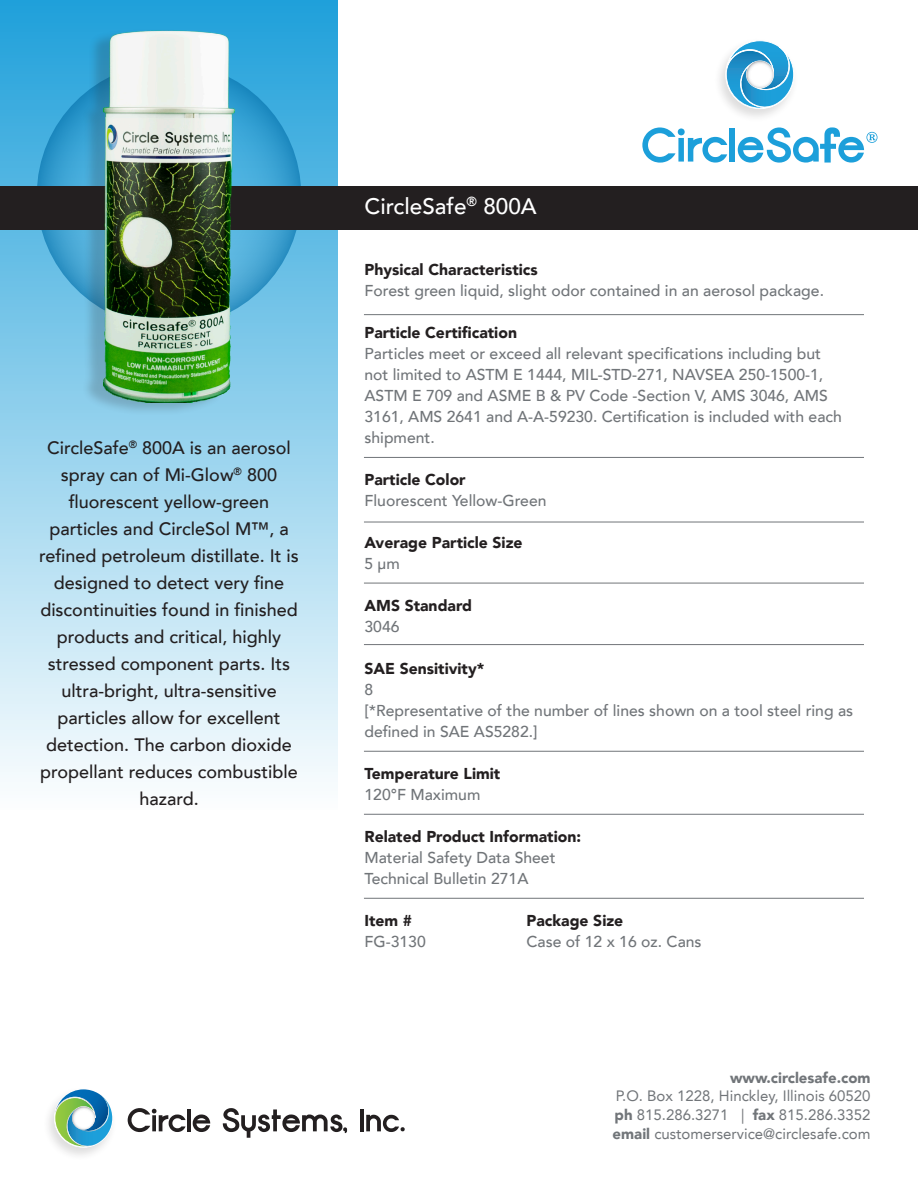
<style>
.page{position:relative;width:918px;height:1188px;background:#fff}
.page>*{position:absolute;margin:0;border:0;box-sizing:border-box;transform-origin:0 0}
.t1{font:500 22.5px "Avenir LT";color:#fff}
.t2{font:500 18px/27px "Avenir LT";color:#231f20;text-align:center}
.t3{font:500 15.75px/21px "Avenir LT";color:#717579}
.t4{font:900 15.75px "Avenir LT Std";color:#231f20}
.t5{font:15px "Avenir LT";color:#717579}
.t6{font:900 15px "Avenir LT Std";color:#717579}
.s1{font-family:"Avenir LT Std";font-weight:900}
</style>
<div class="page">
<div style="left:0;top:0;width:338px;height:810px;background:linear-gradient(to bottom,#1fa0da,#fcfefe)"></div>
<svg style="left:37px;top:63px;width:264px;height:264px;background:#379dce"></svg>
<div style="left:0;top:186px;width:918px;height:43px;background:#231f20"></div>
<div style="left:82px;top:28px;width:147px;height:388px;background:#231f20;opacity:.2"></div>
<img style="left:103px;top:30px;width:132px;height:372px">
<svg style="left:128px;top:1108px;width:58px;height:24px"></svg>
<hr style="left:187px;top:1109px;width:4px;height:22px;background:#231f20">
<svg style="left:193px;top:1115px;width:17px;height:17px"></svg>
<svg style="left:223px;top:1108px;width:124px;height:30px"></svg>
<hr style="left:360px;top:1109px;width:4px;height:22px;background:#231f20">
<svg style="left:366px;top:1115px;width:39px;height:17px"></svg>
<div style="left:42px;top:1086px;width:75px;height:75px;background:#231f20;opacity:.15"></div>
<svg style="left:55px;top:1089px;width:57px;height:59px"></svg>
<svg style="left:642px;top:127px;width:85px;height:36px"></svg>
<div style="left:729px;top:129px;width:6px;height:33px;background:#1c9fda"></div>
<svg style="left:738px;top:127px;width:140px;height:36px"></svg>
<div style="left:713px;top:37px;width:86px;height:86px;background:#231f20;opacity:.15"></div>
<svg style="left:725px;top:41px;width:69px;height:69px"></svg>
<hr style="left:364px;top:314px;width:500px;height:1px;background:#717579">
<hr style="left:364px;top:457px;width:500px;height:1px;background:#717579">
<hr style="left:364px;top:522px;width:500px;height:1px;background:#717579">
<hr style="left:364px;top:583px;width:500px;height:1px;background:#717579">
<hr style="left:364px;top:644px;width:500px;height:1px;background:#717579">
<hr style="left:364px;top:751px;width:500px;height:1px;background:#717579">
<hr style="left:364px;top:814px;width:500px;height:1px;background:#717579">
<hr style="left:364px;top:898px;width:500px;height:1px;background:#717579">
<p class="t2" style="left:47px;top:435px;width:245px">CircleSafe<sup>®</sup> 800A is an aerosol spray can of Mi-Glow<sup>®</sup> 800</p>
<p class="t2" style="left:39px;top:489px;width:261px">fluorescent yellow-green particles and CircleSol M™, a refined petroleum distillate. It is designed to detect very fine</p>
<p class="t2" style="left:40px;top:597px;width:259px">discontinuities found in finished products and critical, highly</p>
<p class="t2" style="left:48px;top:651px;width:244px">stressed component parts. Its ultra-bright, ultra-sensitive</p>
<p class="t2" style="left:46px;top:705px;width:247px">particles allow for excellent detection. The carbon dioxide</p>
<p class="t2" style="left:40px;top:759px;width:259px">propellant reduces combustible hazard.</p>
<p class="t1" style="left:364px;top:193px;width:174px">CircleSafe<sup>®</sup> 800A</p>
<p class="t4" style="left:364px;top:260px;width:175px">Physical Characteristics</p>
<p class="t3" style="left:364px;top:281px;width:461px">Forest green liquid, slight odor contained in an aerosol package.</p>
<p class="t4" style="left:364px;top:323px;width:154px">Particle Certification</p>
<p class="t3" style="left:364px;top:344px;width:479px">Particles meet or exceed all relevant specifications including but not limited to ASTM E 1444, MIL-STD-271, NAVSEA 250-1500-1, ASTM E 709 and ASME B &amp; PV Code -Section V, AMS 3046, AMS 3161, AMS 2641 and A-A-59230. Certification is included with each shipment.</p>
<p class="t4" style="left:364px;top:470px;width:103px">Particle Color</p>
<p class="t3" style="left:364px;top:491px;width:184px">Fluorescent Yellow-Green</p>
<p class="t4" style="left:364px;top:533px;width:160px">Average Particle Size</p>
<p class="t3" style="left:364px;top:554px;width:37px">5 μm</p>
<p class="t4" style="left:364px;top:596px;width:109px">AMS Standard</p>
<p class="t3" style="left:364px;top:617px;width:37px">3046</p>
<p class="t4" style="left:364px;top:659px;width:121px">SAE Sensitivity*</p>
<p class="t3" style="left:364px;top:680px;width:10px">8</p>
<p class="t3" style="left:364px;top:701px;width:490px">[*Representative of the number of lines shown on a tool steel ring as defined in SAE AS5282.]</p>
<p class="t4" style="left:364px;top:764px;width:137px">Temperature Limit</p>
<p class="t3" style="left:364px;top:785px;width:117px">120°F Maximum</p>
<p class="t4" style="left:364px;top:827px;width:218px">Related Product Information:</p>
<p class="t3" style="left:364px;top:848px;width:193px">Material Safety Data Sheet</p>
<p class="t3" style="left:364px;top:869px;width:165px">Technical Bulletin 271A</p>
<p class="t4" style="left:364px;top:911px;width:49px">Item #</p>
<p class="t4" style="left:527px;top:911px;width:98px">Package Size</p>
<p class="t3" style="left:364px;top:932px;width:63px">FG-3130</p>
<p class="t3" style="left:527px;top:932px;width:177px">Case of 12 x 16 oz. Cans</p>
<p class="t6" style="left:730px;top:1068px;width:142px">www.circlesafe.com</p>
<p class="t5" style="left:616px;top:1088px;width:256px">P.O. Box 1228, Hinckley, Illinois 60520</p>
<p class="t5" style="left:615px;top:1106px;width:258px"><span class="s1">ph</span> 815.286.3271 | <span class="s1">fax</span> 815.286.3352</p>
<p class="t5" style="left:613px;top:1125px;width:259px"><span class="s1">email</span> customerservice@circlesafe.com</p>
</div>
